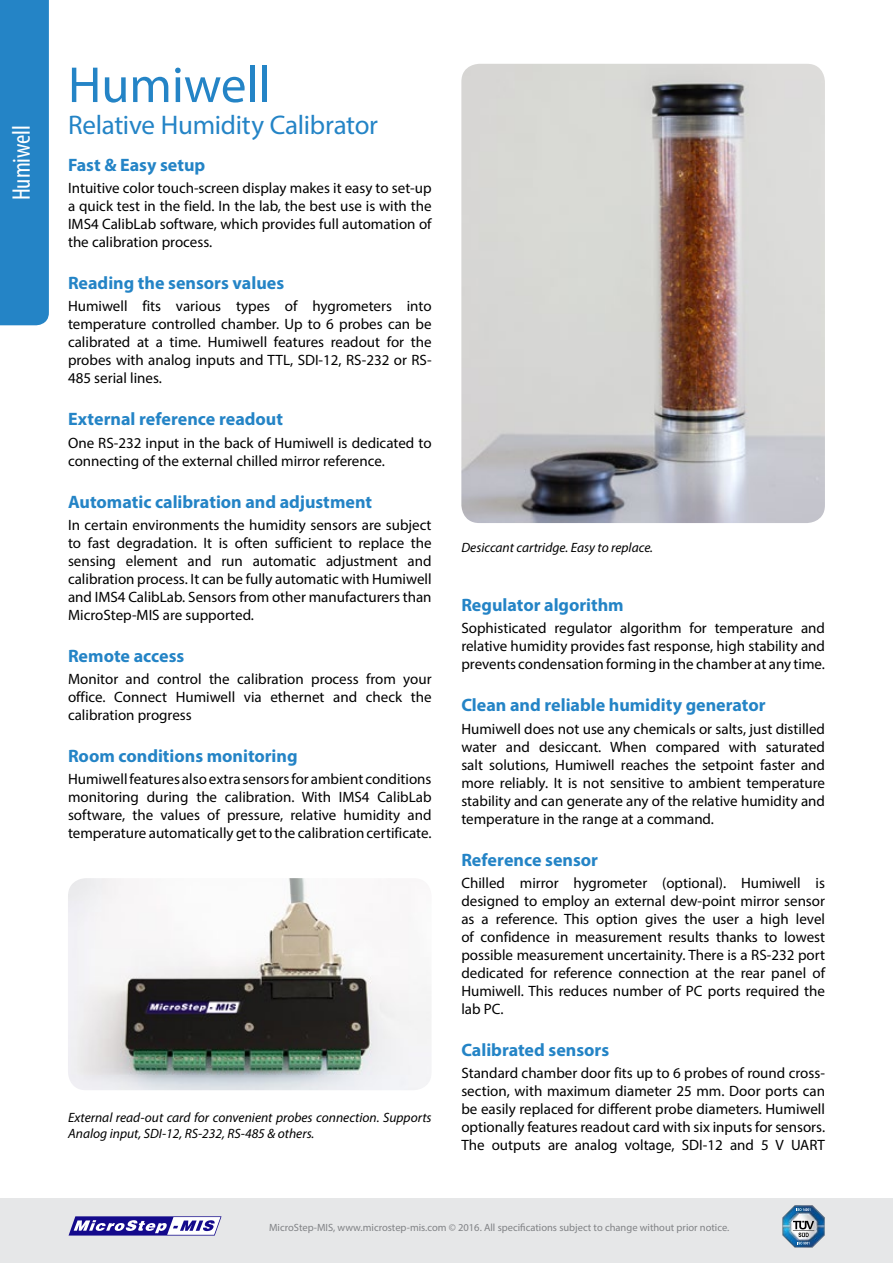
<style>
.page{position:relative;width:893px;height:1263px;background:#fff}
.page>*{position:absolute;margin:0;border:0;box-sizing:border-box;transform-origin:0 0}
.t1{font:51px "Myriad Pro";color:#2484c6}
.t2{font:27px "Myriad Pro";letter-spacing:-.01em;color:#2484c6}
.t3{font:condensed 25.5px "Myriad Pro";color:#fff}
.t4{font:700 18px "Myriad Pro";color:#2484c6}
.t5{font:15px/18px "Myriad Pro";color:#000;text-align:justify}
.t6{font:italic 13.5px/16.2px "Myriad Pro";color:#000}
.t7{font:10.5px "Myriad Pro";color:#808285}
</style>
<div class="page">
<div style="left:0;top:1198px;width:893px;height:65px;background:#e6e7e8"></div>
<svg style="left:69px;top:1216px;width:153px;height:19px;background:#7973bc"></svg>
<svg style="left:782px;top:1205px;width:43px;height:42px"></svg>
<div style="left:0;top:0;width:49px;height:325px;background:#2484c6"></div>
<img style="left:461px;top:64px;width:364px;height:459px">
<img style="left:68px;top:878px;width:363px;height:212px">
<h3 class="t3" style="left:6px;top:200px;width:77px;rotate:-90deg">Humiwell</h3>
<h1 class="t1" style="left:68px;top:53px;width:204px">Humiwell</h1>
<h2 class="t2" style="left:68px;top:109px;width:312px">Relative Humidity Calibrator</h2>
<p class="t4" style="left:68px;top:153px;width:139px">Fast &amp; Easy setup</p>
<p class="t5" style="left:68px;top:179px;width:365px">Intuitive color touch-screen display makes it easy to set-up a quick test in the field. In the lab, the best use is with the IMS4 CalibLab software, which provides full automation of the calibration process.</p>
<p class="t4" style="left:68px;top:271px;width:218px">Reading the sensors values</p>
<p class="t5" style="left:68px;top:297px;width:365px">Humiwell fits various types of hygrometers into temperature controlled chamber. Up to 6 probes can be calibrated at a time. Humiwell features readout for the probes with analog inputs and TTL, SDI-12, RS-232 or RS-485 serial lines.</p>
<p class="t4" style="left:68px;top:408px;width:216px">External reference readout</p>
<p class="t5" style="left:68px;top:433px;width:365px">One RS-232 input in the back of Humiwell is dedicated to connecting of the external chilled mirror reference.</p>
<p class="t4" style="left:68px;top:490px;width:306px">Automatic calibration and adjustment</p>
<p class="t5" style="left:68px;top:516px;width:365px">In certain environments the humidity sensors are subject to fast degradation. It is often sufficient to replace the sensing element and run automatic adjustment and calibration process. It can be fully automatic with Humiwell and IMS4 CalibLab. Sensors from other manufacturers than MicroStep-MIS are supported.</p>
<p class="t4" style="left:68px;top:644px;width:118px">Remote access</p>
<p class="t5" style="left:68px;top:670px;width:365px">Monitor and control the calibration process from your office. Connect Humiwell via ethernet and check the calibration progress</p>
<p class="t4" style="left:68px;top:744px;width:231px">Room conditions monitoring</p>
<p class="t5" style="left:68px;top:770px;width:365px">Humiwell features also extra sensors for ambient conditions monitoring during the calibration. With IMS4 CalibLab software, the values of pressure, relative humidity and temperature automatically get to the calibration certificate.</p>
<p class="t6" style="left:68px;top:1109px;width:365px">External read-out card for convenient probes connection. Supports<br>Analog input, SDI-12, RS-232, RS-485 &amp; others.</p>
<p class="t6" style="left:461px;top:539px;width:193px">Desiccant cartridge. Easy to replace.</p>
<p class="t4" style="left:461px;top:593px;width:164px">Regulator algorithm</p>
<p class="t5" style="left:461px;top:619px;width:365px">Sophisticated regulator algorithm for temperature and relative humidity provides fast response, high stability and prevents condensation forming in the chamber at any time.</p>
<p class="t4" style="left:461px;top:693px;width:306px">Clean and reliable humidity generator</p>
<p class="t5" style="left:461px;top:719px;width:365px">Humiwell does not use any chemicals or salts, just distilled water and desiccant. When compared with saturated salt solutions, Humiwell reaches the setpoint faster and more reliably. It is not sensitive to ambient temperature stability and can generate any of the relative humidity and temperature in the range at a command.</p>
<p class="t4" style="left:461px;top:848px;width:138px">Reference sensor</p>
<p class="t5" style="left:461px;top:873px;width:365px">Chilled mirror hygrometer (optional). Humiwell is designed to employ an external dew-point mirror sensor as a reference. This option gives the user a high level of confidence in measurement results thanks to lowest possible measurement uncertainity. There is a RS-232 port dedicated for reference connection at the rear panel of Humiwell. This reduces number of PC ports required the lab PC.</p>
<p class="t4" style="left:461px;top:1038px;width:149px">Calibrated sensors</p>
<p class="t5" style="left:461px;top:1064px;width:365px">Standard chamber door fits up to 6 probes of round cross&shy;section, with maximum diameter 25 mm. Door ports can be easily replaced for different probe diameters. Humiwell optionally features readout card with six inputs for sensors.<br>The outputs are analog voltage, SDI-12 and 5 V UART</p>
<p class="t7" style="left:269px;top:1220px;width:462px">MicroStep-MIS, www.microstep-mis.com © 2016. All specifications subject to change without prior notice.</p>
</div>
